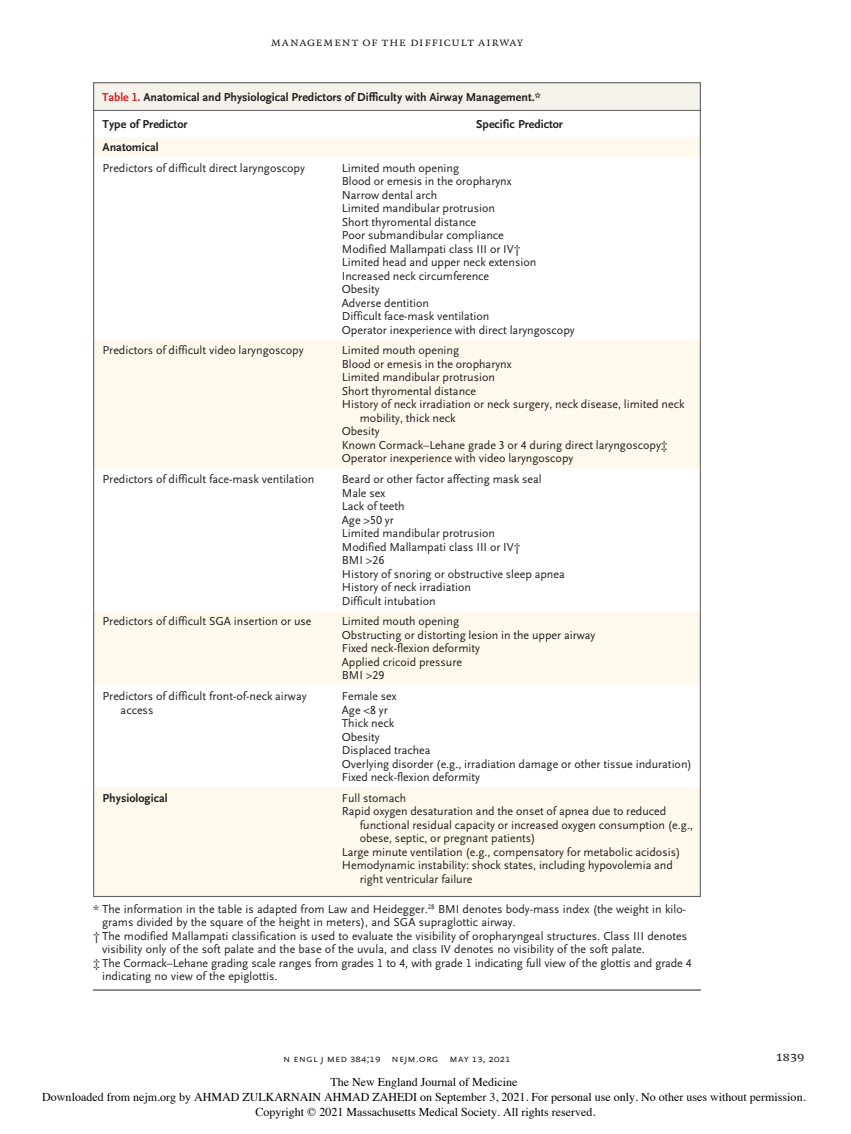
<style>
.page{position:relative;width:851px;height:1134px;background:#fff}
.page>*{position:absolute;margin:0;border:0;box-sizing:border-box;transform-origin:0 0}
.t1{font:14.25px "OTNEJM Quadraat Cap";color:#231f20}
.t2{font:12.75px "OTNEJM Quadraat Small Cap";letter-spacing:.045em;color:#231f20}
.t3{font:12px/13.5px "OTNEJM Scala Sans LF";color:#231f20}
.t4{font:12px/15px "Times";color:#000;text-align:center}
.t5{font:700 12px "OTNEJM Scala Sans LF";color:#231f20}
.t6{font:10.8px "OTNEJM Scala Sans LF Cap";letter-spacing:.01em;color:#231f20}
.s1{color:#d1232a}
.s2{font-family:"OTNEJM Scala Sans LF Small Cap"}
</style>
<div class="page">
<div style="left:93px;top:83px;width:607px;height:28px;background:#f5f1eb"></div>
<div style="left:93px;top:82px;width:607px;height:29px;border:1px solid #636366"></div>
<hr style="left:93px;top:110px;width:607px;height:1px;background:#636366">
<svg style="left:94px;top:137px;width:605px;height:759px"></svg>
<svg style="left:93px;top:111px;width:1px;height:46px"></svg>
<svg style="left:699px;top:111px;width:1px;height:46px"></svg>
<hr style="left:93px;top:157px;width:1px;height:183px;background:#636366">
<hr style="left:699px;top:157px;width:1px;height:183px;background:#636366">
<hr style="left:93px;top:340px;width:1px;height:128px;background:#636366">
<hr style="left:699px;top:340px;width:1px;height:128px;background:#636366">
<hr style="left:93px;top:468px;width:1px;height:143px;background:#636366">
<hr style="left:699px;top:468px;width:1px;height:143px;background:#636366">
<hr style="left:93px;top:611px;width:1px;height:74px;background:#636366">
<hr style="left:699px;top:611px;width:1px;height:74px;background:#636366">
<hr style="left:93px;top:685px;width:1px;height:102px;background:#636366">
<hr style="left:699px;top:685px;width:1px;height:102px;background:#636366">
<hr style="left:93px;top:787px;width:1px;height:109px;background:#636366">
<hr style="left:699px;top:787px;width:1px;height:109px;background:#636366">
<hr style="left:93px;top:896px;width:246px;height:1px;background:#636366">
<hr style="left:339px;top:896px;width:362px;height:1px;background:#636366">
<hr style="left:93px;top:990px;width:607px;height:1px;background:#231f20">
<p class="t2" style="left:271px;top:35px;width:254px">Management of the Difficult Airway</p>
<p class="t5" style="left:102px;top:90px;width:440px"><span class="s1">Table 1.</span> Anatomical and Physiological Predictors of Difficulty with Airway Management.*</p>
<p class="t5" style="left:103px;top:118px;width:86px">Type of Predictor</p>
<p class="t5" style="left:476px;top:118px;width:88px">Specific Predictor</p>
<p class="t5" style="left:103px;top:141px;width:58px">Anatomical</p>
<p class="t3" style="left:103px;top:161px;width:204px">Predictors of difficult direct laryngoscopy</p>
<p class="t3" style="left:342px;top:161px;width:234px">Limited mouth opening<br>Blood or emesis in the oropharynx<br>Narrow dental arch<br>Limited mandibular protrusion<br>Short thyromental distance<br>Poor submandibular compliance<br>Modified Mallampati class III or IV†<br>Limited head and upper neck extension<br>Increased neck circumference<br>Obesity<br>Adverse dentition<br>Difficult face-mask ventilation<br>Operator inexperience with direct laryngoscopy</p>
<p class="t3" style="left:103px;top:344px;width:202px">Predictors of difficult video laryngoscopy</p>
<p class="t3" style="left:342px;top:344px;width:119px">Limited mouth opening</p>
<p class="t3" style="left:342px;top:358px;width:171px">Blood or emesis in the oropharynx</p>
<p class="t3" style="left:342px;top:371px;width:155px">Limited mandibular protrusion</p>
<p class="t3" style="left:342px;top:385px;width:136px">Short thyromental distance</p>
<p class="t3" style="left:342px;top:398px;width:344px">History of neck irradiation or neck surgery, neck disease, limited neck</p>
<p class="t3" style="left:360px;top:412px;width:97px">mobility, thick neck</p>
<p class="t3" style="left:342px;top:425px;width:40px">Obesity</p>
<p class="t3" style="left:342px;top:439px;width:327px">Known Cormack–Lehane grade 3 or 4 during direct laryngoscopy‡</p>
<p class="t3" style="left:342px;top:452px;width:233px">Operator inexperience with video laryngoscopy</p>
<p class="t3" style="left:103px;top:473px;width:213px">Predictors of difficult face-mask ventilation</p>
<p class="t3" style="left:342px;top:473px;width:224px">Beard or other factor affecting mask seal<br>Male sex<br>Lack of teeth<br>Age &gt;50 yr<br>Limited mandibular protrusion<br>Modified Mallampati class III or IV†<br>BMI &gt;26<br>History of snoring or obstructive sleep apnea<br>History of neck irradiation<br>Difficult intubation</p>
<p class="t3" style="left:103px;top:615px;width:210px">Predictors of difficult SGA insertion or use</p>
<p class="t3" style="left:342px;top:615px;width:255px">Limited mouth opening<br>Obstructing or distorting lesion in the upper airway<br>Fixed neck-flexion deformity<br>Applied cricoid pressure<br>BMI &gt;29</p>
<p class="t3" style="left:121px;top:690px;width:187px;text-indent:-18px">Predictors of difficult front-of-neck airway access</p>
<p class="t3" style="left:342px;top:690px;width:351px">Female sex<br>Age &lt;8 yr<br>Thick neck<br>Obesity<br>Displaced trachea<br>Overlying disorder (e.g., irradiation damage or other tissue induration)<br>Fixed neck-flexion deformity</p>
<p class="t5" style="left:103px;top:792px;width:66px">Physiological</p>
<p class="t3" style="left:342px;top:792px;width:66px">Full stomach</p>
<p class="t3" style="left:342px;top:805px;width:326px">Rapid oxygen desaturation and the onset of apnea due to reduced</p>
<p class="t3" style="left:360px;top:819px;width:335px">functional residual capacity or increased oxygen consumption (e.g.,</p>
<p class="t3" style="left:360px;top:832px;width:177px">obese, septic, or pregnant patients)</p>
<p class="t3" style="left:342px;top:846px;width:340px">Large minute ventilation (e.g., compensatory for metabolic acidosis)</p>
<p class="t3" style="left:342px;top:859px;width:332px">Hemodynamic instability: shock states, including hypovolemia and</p>
<p class="t3" style="left:360px;top:873px;width:114px">right ventricular failure</p>
<p class="t3" style="left:93px;top:902px;width:594px">* The information in the table is adapted from Law and Heidegger.<sup>28</sup> BMI denotes body-mass index (the weight in kilo-</p>
<p class="t3" style="left:102px;top:916px;width:415px">grams divided by the square of the height in meters), and SGA supraglottic airway.</p>
<p class="t3" style="left:93px;top:929px;width:595px">† The modified Mallampati classification is used to evaluate the visibility of oropharyngeal structures. Class III denotes</p>
<p class="t3" style="left:102px;top:943px;width:544px">visibility only of the soft palate and the base of the uvula, and class IV denotes no visibility of the soft palate.</p>
<p class="t3" style="left:93px;top:956px;width:600px">‡ The Cormack–Lehane grading scale ranges from grades 1 to 4, with grade 1 indicating full view of the glottis and grade 4</p>
<p class="t3" style="left:102px;top:970px;width:177px">indicating no view of the epiglottis.</p>
<p class="t6" style="left:283px;top:1053px;width:229px">n engl j med 384;19 nejm.org <span class="s2">May 13, 2021</span></p>
<p class="t1" style="left:775px;top:1048px;width:30px">1839</p>
<p class="t4" style="left:42px;top:1076px;width:764px">The New England Journal of Medicine<br>Downloaded from nejm.org by AHMAD ZULKARNAIN AHMAD ZAHEDI on September 3, 2021. For personal use only. No other uses without permission.<br>Copyright © 2021 Massachusetts Medical Society. All rights reserved.</p>
</div>
